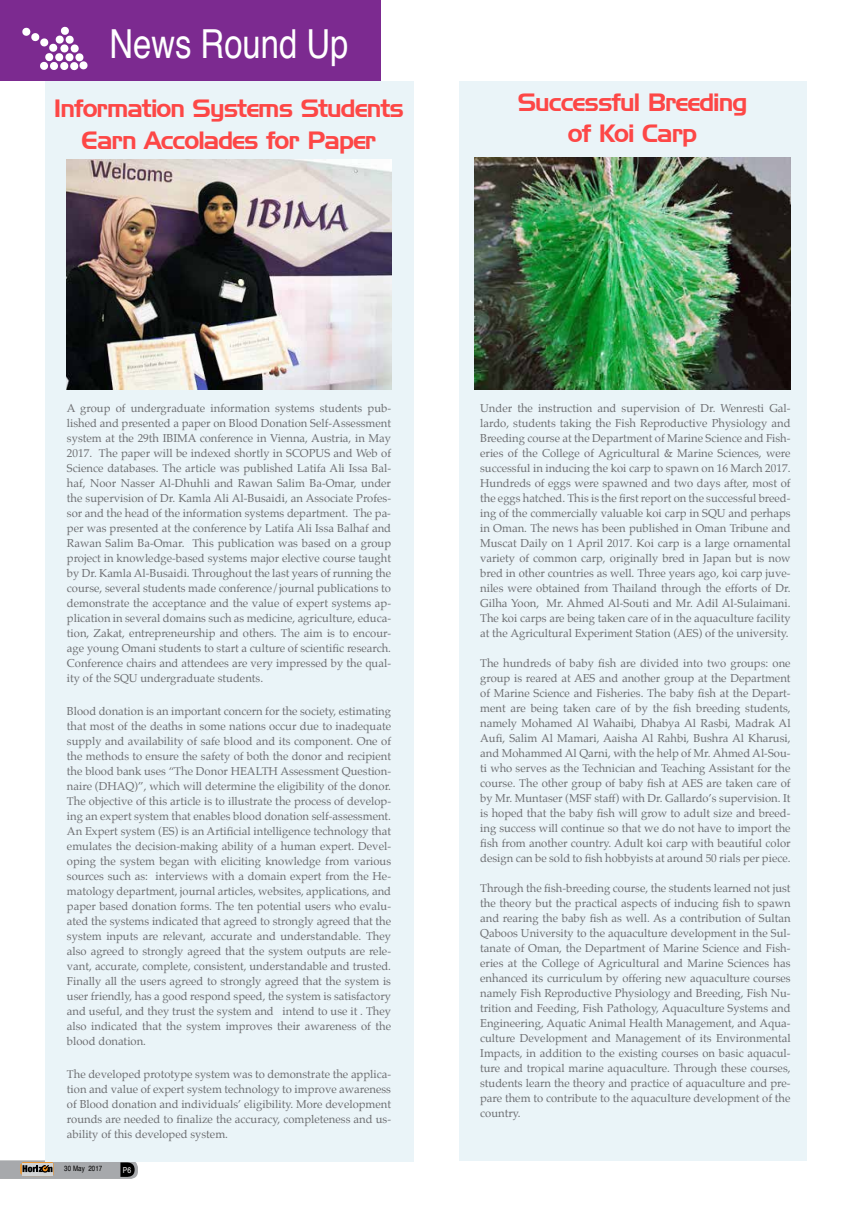
<style>
.page{position:relative;width:851px;height:1205px;background:#fff}
.page>*{position:absolute;margin:0;border:0;box-sizing:border-box;transform-origin:0 0}
.t1{font:condensed 40px "Helvetica";color:#fff}
.t2{font:24.38px/31.2px "Handel Gothic BT";letter-spacing:-.04em;color:#fd4746;text-align:center}
.t3{font:11.25px/15px "Palatino";color:#6d6e71;text-align:justify}
.t4{font:condensed 8.12px "Helvetica";color:#fff}
.t5{font:condensed 7.5px "Helvetica";letter-spacing:.01em;color:#000}
</style>
<div class="page">
<div style="left:0;top:0;width:381px;height:81px;background:#7c2a90"></div>
<svg style="left:22px;top:27px;width:65px;height:43px"></svg>
<svg style="left:0;top:1160px;width:138px;height:19px"></svg>
<div style="left:45px;top:81px;width:368px;height:1080px;background:#eaf4f8"></div>
<div style="left:458px;top:81px;width:348px;height:1079px;background:#eaf4f8"></div>
<img style="left:474px;top:158px;width:316px;height:231px">
<img style="left:67px;top:159px;width:324px;height:230px">
<h1 class="t1" style="left:109px;top:19px;width:240px">News Round Up</h1>
<h2 class="t2" style="left:54px;top:93px;width:351px">Information Systems Students<br>Earn Accolades for Paper</h2>
<h2 class="t2" style="left:517px;top:86px;width:231px">Successful Breeding of Koi Carp</h2>
<p class="t3" style="left:67px;top:401px;width:325px">A group of undergraduate information systems students pub&shy;lished and presented a paper on Blood Donation Self-Assessment system at the 29th IBIMA conference in Vienna, Austria, in May 2017. The paper will be indexed shortly in SCOPUS and Web of Science databases. The article was published Latifa Ali Issa Bal&shy;haf, Noor Nasser Al-Dhuhli and Rawan Salim Ba-Omar, under the supervision of Dr. Kamla Ali Al-Busaidi, an Associate Profes&shy;sor and the head of the information systems department. The pa&shy;per was presented at the conference by Latifa Ali Issa Balhaf and Rawan Salim Ba-Omar. This publication was based on a group project in knowledge-based systems major elective course taught by Dr. Kamla Al-Busaidi. Throughout the last years of running the course, several students made conference/journal publications to demonstrate the acceptance and the value of expert systems ap&shy;plication in several domains such as medicine, agriculture, educa&shy;tion, Zakat, entrepreneurship and others. The aim is to encour&shy;age young Omani students to start a culture of scientific research.<br>Conference chairs and attendees are very impressed by the qual&shy;ity of the SQU undergraduate students.</p>
<p class="t3" style="left:67px;top:704px;width:325px">Blood donation is an important concern for the society, estimating that most of the deaths in some nations occur due to inadequate supply and availability of safe blood and its component. One of the methods to ensure the safety of both the donor and recipient the blood bank uses “The Donor HEALTH Assessment Question&shy;naire (DHAQ)”, which will determine the eligibility of the donor.<br>The objective of this article is to illustrate the process of develop&shy;ing an expert system that enables blood donation self-assessment.<br>An Expert system (ES) is an Artificial intelligence technology that emulates the decision-making ability of a human expert. Devel&shy;oping the system began with eliciting knowledge from various sources such as: interviews with a domain expert from the He&shy;matology department, journal articles, websites, applications, and paper based donation forms. The ten potential users who evalu&shy;ated the systems indicated that agreed to strongly agreed that the system inputs are relevant, accurate and understandable. They also agreed to strongly agreed that the system outputs are rele&shy;vant, accurate, complete, consistent, understandable and trusted.<br>Finally all the users agreed to strongly agreed that the system is user friendly, has a good respond speed, the system is satisfactory and useful, and they trust the system and intend to use it . They also indicated that the system improves their awareness of the blood donation.</p>
<p class="t3" style="left:67px;top:1067px;width:325px">The developed prototype system was to demonstrate the applica&shy;tion and value of expert system technology to improve awareness of Blood donation and individuals’ eligibility. More development rounds are needed to finalize the accuracy, completeness and us&shy;ability of this developed system.</p>
<p class="t5" style="left:64px;top:1163px;width:40px">30 May 2017</p>
<p class="t4" style="left:123px;top:1164px;width:10px">P6</p>
<p class="t3" style="left:480px;top:401px;width:312px">Under the instruction and supervision of Dr. Wenresti Gal&shy;lardo, students taking the Fish Reproductive Physiology and Breeding course at the Department of Marine Science and Fish&shy;eries of the College of Agricultural &amp; Marine Sciences, were successful in inducing the koi carp to spawn on 16 March 2017.<br>Hundreds of eggs were spawned and two days after, most of the eggs hatched. This is the first report on the successful breed&shy;ing of the commercially valuable koi carp in SQU and perhaps in Oman. The news has been published in Oman Tribune and Muscat Daily on 1 April 2017. Koi carp is a large ornamental variety of common carp, originally bred in Japan but is now bred in other countries as well. Three years ago, koi carp juve&shy;niles were obtained from Thailand through the efforts of Dr.<br>Gilha Yoon, Mr. Ahmed Al-Souti and Mr. Adil Al-Sulaimani.<br>The koi carps are being taken care of in the aquaculture facility at the Agricultural Experiment Station (AES) of the university.</p>
<p class="t3" style="left:480px;top:656px;width:312px">The hundreds of baby fish are divided into two groups: one group is reared at AES and another group at the Department of Marine Science and Fisheries. The baby fish at the Depart&shy;ment are being taken care of by the fish breeding students, namely Mohamed Al Wahaibi, Dhabya Al Rasbi, Madrak Al Aufi, Salim Al Mamari, Aaisha Al Rahbi, Bushra Al Kharusi, and Mohammed Al Qarni, with the help of Mr. Ahmed Al-Sou&shy;ti who serves as the Technician and Teaching Assistant for the course. The other group of baby fish at AES are taken care of by Mr. Muntaser (MSF staff) with Dr. Gallardo’s supervision. It is hoped that the baby fish will grow to adult size and breed&shy;ing success will continue so that we do not have to import the fish from another country. Adult koi carp with beautiful color design can be sold to fish hobbyists at around 50 rials per piece.</p>
<p class="t3" style="left:480px;top:881px;width:312px">Through the fish-breeding course, the students learned not just the theory but the practical aspects of inducing fish to spawn and rearing the baby fish as well. As a contribution of Sultan Qaboos University to the aquaculture development in the Sul&shy;tanate of Oman, the Department of Marine Science and Fish&shy;eries at the College of Agricultural and Marine Sciences has enhanced its curriculum by offering new aquaculture courses namely Fish Reproductive Physiology and Breeding, Fish Nu&shy;trition and Feeding, Fish Pathology, Aquaculture Systems and Engineering, Aquatic Animal Health Management, and Aqua&shy;culture Development and Management of its Environmental Impacts, in addition to the existing courses on basic aquacul&shy;ture and tropical marine aquaculture. Through these courses, students learn the theory and practice of aquaculture and pre&shy;pare them to contribute to the aquaculture development of the country.</p>
</div>
